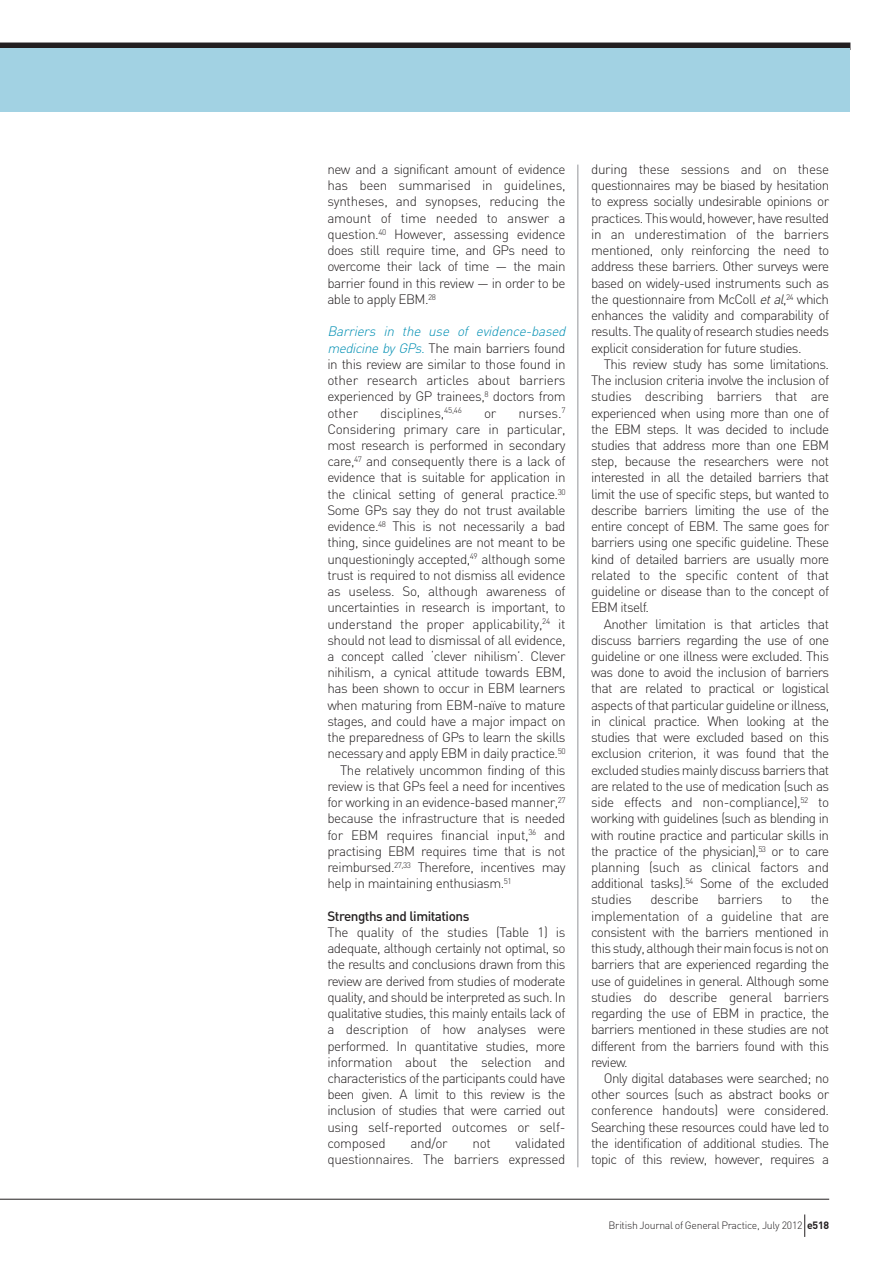
<style>
.page{position:relative;width:893px;height:1263px;background:#fff}
.page>*{position:absolute;margin:0;border:0;box-sizing:border-box;transform-origin:0 0}
.t1{font:300 13.5px/16.2px "DIN";letter-spacing:-.035em;color:#231f20;text-align:justify}
.t2{font:500 13.5px "DIN";letter-spacing:-.035em;color:#231f20}
.t3{font:300 13.5px "DIN";letter-spacing:-.015em;color:#231f20}
.t4{font:300 10.5px "DIN";letter-spacing:-.025em;color:#231f20}
.s1{font-style:italic;color:#008fb3}
.s2{font-style:italic}
.s3{font-weight:700}
</style>
<div class="page">
<div style="left:0;top:43px;width:850px;height:7px;background:#231f20"></div>
<hr style="left:0;top:1199px;width:829px;height:1px;background:#231f20">
<svg style="left:804px;top:1214px;width:1px;height:23px"></svg>
<div style="left:0;top:48px;width:850px;height:64px;background:#a2d2e3"></div>
<hr style="left:578px;top:165px;width:1px;height:1002px;background:#939598">
<p class="t1" style="left:327px;top:161px;width:240px">new and a significant amount of evidence has been summarised in guidelines, syntheses, and synopses, reducing the amount of time needed to answer a question.<sup>40</sup> However, assessing evidence does still require time, and GPs need to overcome their lack of time — the main barrier found in this review — in order to be able to apply EBM.<sup>28</sup></p>
<p class="t1" style="left:327px;top:324px;width:242px;text-align:left"><span class="s1">Barriers in the use of evidence-based medicine by GPs.</span> The main barriers found in this review are similar to those found in other research articles about barriers experienced by GP trainees,<sup>8</sup> doctors from other</p>
<p class="t3" style="left:380px;top:405px;width:83px">disciplines,<sup>45,46</sup></p>
<p class="t1" style="left:484px;top:405px;width:14px">or</p>
<p class="t1" style="left:518px;top:405px;width:49px">nurses.<sup>7</sup></p>
<p class="t1" style="left:327px;top:421px;width:240px">Considering primary care in particular,</p>
<p class="t1" style="left:327px;top:437px;width:240px">most research is performed in secondary</p>
<p class="t1" style="left:327px;top:453px;width:240px">care,<sup>47</sup> and consequently there is a lack of</p>
<p class="t1" style="left:327px;top:470px;width:240px">evidence that is suitable for application in</p>
<p class="t1" style="left:327px;top:486px;width:240px">the clinical setting of general practice.<sup>30</sup></p>
<p class="t1" style="left:327px;top:502px;width:240px">Some GPs say they do not trust available</p>
<p class="t1" style="left:327px;top:518px;width:240px">evidence.<sup>48</sup> This is not necessarily a bad</p>
<p class="t1" style="left:327px;top:535px;width:240px">thing, since guidelines are not meant to be</p>
<p class="t1" style="left:327px;top:551px;width:240px">unquestioningly accepted,<sup>49</sup> although some</p>
<p class="t1" style="left:327px;top:567px;width:240px">trust is required to not dismiss all evidence</p>
<p class="t1" style="left:327px;top:583px;width:240px">as useless. So, although awareness of</p>
<p class="t1" style="left:327px;top:599px;width:240px">uncertainties in research is important, to</p>
<p class="t1" style="left:327px;top:616px;width:240px">understand the proper applicability,<sup>24</sup> it</p>
<p class="t1" style="left:327px;top:632px;width:240px">should not lead to dismissal of all evidence,</p>
<p class="t1" style="left:327px;top:648px;width:240px">a concept called ‘clever nihilism’. Clever</p>
<p class="t1" style="left:327px;top:664px;width:240px">nihilism, a cynical attitude towards EBM,</p>
<p class="t1" style="left:327px;top:681px;width:240px">has been shown to occur in EBM learners</p>
<p class="t1" style="left:327px;top:697px;width:240px">when maturing from EBM-naïve to mature</p>
<p class="t1" style="left:327px;top:713px;width:240px">stages, and could have a major impact on</p>
<p class="t1" style="left:327px;top:729px;width:240px">the preparedness of GPs to learn the skills</p>
<p class="t1" style="left:327px;top:745px;width:240px">necessary and apply EBM in daily practice.<sup>50</sup></p>
<p class="t1" style="left:340px;top:762px;width:227px">The relatively uncommon finding of this</p>
<p class="t1" style="left:327px;top:778px;width:240px">review is that GPs feel a need for incentives</p>
<p class="t1" style="left:327px;top:794px;width:240px">for working in an evidence-based manner,<sup>27</sup></p>
<p class="t1" style="left:327px;top:810px;width:240px">because the infrastructure that is needed</p>
<p class="t1" style="left:327px;top:827px;width:240px">for EBM requires financial input,<sup>36</sup> and</p>
<p class="t1" style="left:327px;top:843px;width:240px">practising EBM requires time that is not</p>
<p class="t1" style="left:327px;top:859px;width:240px">reimbursed.<sup>27,33</sup> Therefore, incentives may</p>
<p class="t1" style="left:327px;top:875px;width:186px">help in maintaining enthusiasm.<sup>51</sup></p>
<p class="t2" style="left:327px;top:908px;width:143px">Strengths and limitations</p>
<p class="t1" style="left:327px;top:924px;width:240px">The quality of the studies (Table 1) is adequate, although certainly not optimal, so the results and conclusions drawn from this review are derived from studies of moderate quality, and should be interpreted as such. In qualitative studies, this mainly entails lack of a description of how analyses were performed. In quantitative studies, more information about the selection and characteristics of the participants could have been given. A limit to this review is the inclusion of studies that were carried out using self-reported outcomes or self&shy;composed</p>
<p class="t1" style="left:410px;top:1135px;width:39px">and/or</p>
<p class="t1" style="left:472px;top:1135px;width:20px">not</p>
<p class="t1" style="left:327px;top:1135px;width:240px;text-align:right">validated<br>questionnaires. The barriers expressed</p>
<p class="t1" style="left:591px;top:161px;width:240px">during these sessions and on these questionnaires may be biased by hesitation to express socially undesirable opinions or practices. This would, however, have resulted in an underestimation of the barriers mentioned, only reinforcing the need to address these barriers. Other surveys were based on widely-used instruments such as the questionnaire from McColl <span class="s2">etal</span>,<sup>24</sup> which enhances the validity and comparability of results. The quality of research studies needs explicit consideration for future studies.</p>
<p class="t1" style="left:591px;top:356px;width:240px;text-indent:13px">This review study has some limitations.<br>The inclusion criteria involve the inclusion of studies describing barriers that are experienced when using more than one of the EBM steps. It was decided to include studies that address more than one EBM step, because the researchers were not interested in all the detailed barriers that limit the use of specific steps, but wanted to describe barriers limiting the use of the entire concept of EBM. The same goes for barriers using one specific guideline. These kind of detailed barriers are usually more related to the specific content of that guideline or disease than to the concept of EBM itself.</p>
<p class="t1" style="left:591px;top:616px;width:240px;text-indent:13px">Another limitation is that articles that discuss barriers regarding the use of one guideline or one illness were excluded. This was done to avoid the inclusion of barriers that are related to practical or logistical aspects of that particular guideline or illness, in clinical practice. When looking at the studies that were excluded based on this exclusion criterion, it was found that the excluded studies mainly discuss barriers that are related to the use of medication (such as side effects and non-compliance),<sup>52</sup> to working with guidelines (such as blending in with routine practice and particular skills in the practice of the physician),<sup>53</sup> or to care planning (such as clinical factors and additional tasks).<sup>54</sup> Some of the excluded studies</p>
<p class="t1" style="left:591px;top:892px;width:240px;text-indent:220px">the implementation of a guideline that are consistent with the barriers mentioned in this study, although their main focus is not on barriers that are experienced regarding the use of guidelines in general. Although some studies do describe general barriers regarding the use of EBM in practice, the barriers mentioned in these studies are not different from the barriers found with this review.</p>
<p class="t1" style="left:591px;top:1070px;width:240px;text-indent:13px">Only digital databases were searched; no other sources (such as abstract books or conference handouts) were considered.<br>Searching these resources could have led to the identification of additional studies. The topic of this review, however, requires a</p>
<p class="t1" style="left:650px;top:892px;width:50px">describe</p>
<p class="t1" style="left:717px;top:892px;width:47px">barriers</p>
<p class="t1" style="left:781px;top:892px;width:13px">to</p>
<p class="t4" style="left:608px;top:1219px;width:222px">British Journal of General Practice, July 2012 <span class="s3">e518</span></p>
</div>
